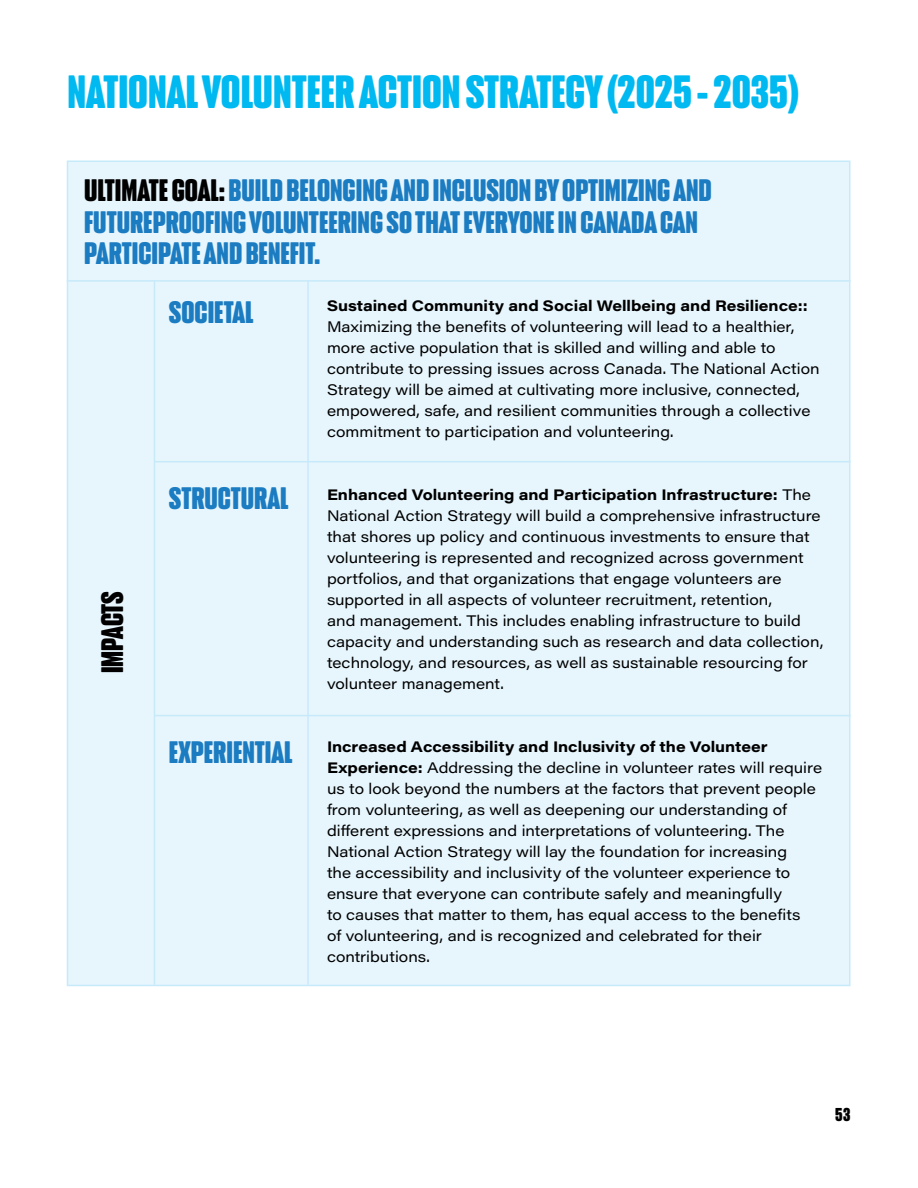
<style>
.page{position:relative;width:918px;height:1188px;background:#fff}
.page>*{position:absolute;margin:0;border:0;box-sizing:border-box;transform-origin:0 0}
.t1{font:900 45px "Anguita Sans";color:#00b9f1}
.t2{font:900 30px/31.5px "Anguita Sans";color:#1c7cc1}
.t3{font:900 30px "Anguita Sans";letter-spacing:-.005em;color:#000}
.t4{font:900 18px "Anguita Sans";color:#000}
.t5{font:15px/21px "Acumin Pro Wide";color:#000}
.t6{font:700 15px "Acumin Pro Wide";color:#000}
.s1{color:#000}
.s2{font-weight:700}
</style>
<div class="page">
<div style="left:67px;top:160px;width:783px;height:826px;background:#e7f6fd;border:2px solid #c7eafb"></div>
<hr style="left:307px;top:280px;width:2px;height:705px;background:#c7eafb">
<hr style="left:154px;top:280px;width:1px;height:705px;background:#c7eafb">
<hr style="left:67px;top:280px;width:783px;height:2px;background:#c7eafb">
<hr style="left:154px;top:461px;width:696px;height:1px;background:#c7eafb">
<hr style="left:154px;top:715px;width:696px;height:1px;background:#c7eafb">
<h1 class="t1" style="left:68px;top:68px;width:733px">NATIONAL VOLUNTEER ACTION STRATEGY (2025 - 2035)</h1>
<h2 class="t2" style="left:84px;top:174px;width:629px"><span class="s1">ULTIMATE GOAL:</span> BUILD BELONGING AND INCLUSION BY OPTIMIZING AND<br>FUTUREPROOFING VOLUNTEERING SO THAT EVERYONE IN CANADA CAN<br>PARTICIPATE AND BENEFIT.</h2>
<h2 class="t2" style="left:169px;top:296px;width:86px">SOCIETAL</h2>
<p class="t6" style="left:327px;top:295px;width:482px">Sustained Community and Social Wellbeing and Resilience::</p>
<p class="t5" style="left:327px;top:316px;width:494px">Maximizing the benefits of volunteering will lead to a healthier, more active population that is skilled and willing and able to contribute to pressing issues across Canada. The National Action Strategy will be aimed at cultivating more inclusive, connected, empowered, safe, and resilient communities through a collective commitment to participation and volunteering.</p>
<h2 class="t3" style="left:96px;top:673px;width:84px;rotate:-90deg">IMPACTS</h2>
<h2 class="t2" style="left:169px;top:482px;width:121px">STRUCTURAL</h2>
<h2 class="t2" style="left:169px;top:737px;width:125px">EXPERIENTIAL</h2>
<p class="t5" style="left:327px;top:484px;width:498px"><span class="s2">Enhanced Volunteering and Participation Infrastructure:</span> The National Action Strategy will build a comprehensive infrastructure that shores up policy and continuous investments to ensure that volunteering is represented and recognized across government portfolios, and that organizations that engage volunteers are supported in all aspects of volunteer recruitment, retention,<br>and management. This includes enabling infrastructure to build capacity and understanding such as research and data collection, technology, and resources, as well as sustainable resourcing for volunteer management.</p>
<p class="t5" style="left:327px;top:736px;width:497px"><span class="s2">Increased Accessibility and Inclusivity of the Volunteer Experience:</span> Addressing the decline in volunteer rates will require us to look beyond the numbers at the factors that prevent people from volunteering, as well as deepening our understanding of different expressions and interpretations of volunteering. The National Action Strategy will lay the foundation for increasing<br>the accessibility and inclusivity of the volunteer experience to ensure that everyone can contribute safely and meaningfully<br>to causes that matter to them, has equal access to the benefits<br>of volunteering, and is recognized and celebrated for their contributions.</p>
<p class="t4" style="left:835px;top:1104px;width:17px">53</p>
</div>
